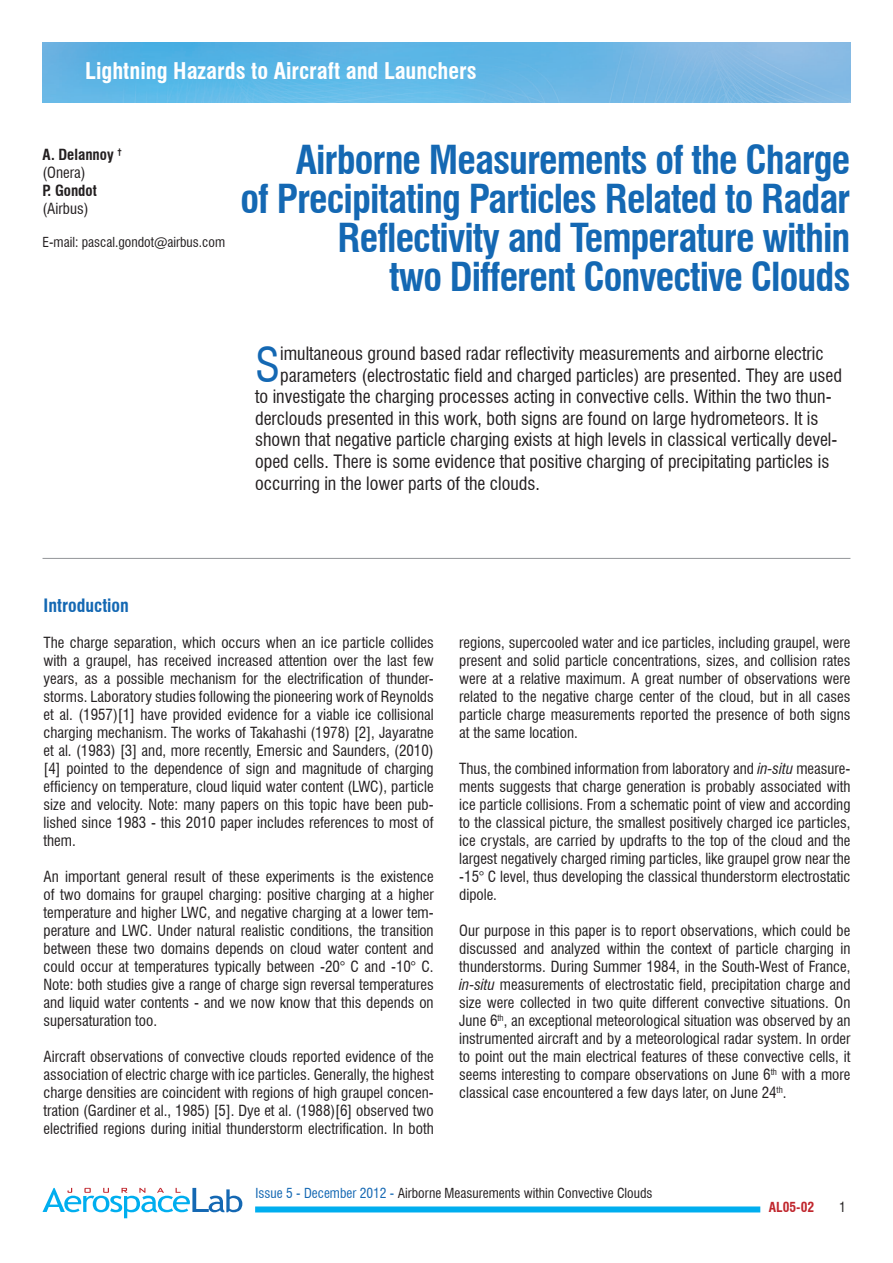
<style>
.page{position:relative;width:893px;height:1263px;background:#fff}
.page>*{position:absolute;margin:0;border:0;box-sizing:border-box;transform-origin:0 0}
.t1{font:condensed 46.8px "Swiss 721 BT";color:#1468b3}
.t2{font:700 condensed 39px/39px "Swiss 721 BT";letter-spacing:-.025em;color:#1468b3;text-align:right}
.t3{font:700 condensed 22.5px "Swiss 721 BT";color:#fff}
.t4{font:condensed 18px "Swiss 721 BT";color:#231f20}
.t5{font:700 condensed 18px "Swiss 721 BT";color:#1468b3}
.t6{font:condensed 15px/18px "Swiss 721 BT";color:#231f20;text-align:justify}
.t7{font:700 condensed 15px/18px "Swiss 721 BT";color:#231f20}
.t8{font:condensed 13.5px "Swiss 721 BT";color:#231f20}
.t9{font:700 condensed 13.5px "Swiss 721 BT";color:#c0262d}
.s1{font-weight:400}
.s2{font-style:italic}
.s3{color:#1468b3}
</style>
<div class="page">
<div style="left:255px;top:1206px;width:505px;height:6px;background:#00aeef"></div>
<svg style="left:43px;top:1188px;width:199px;height:30px"></svg>
<img style="left:43px;top:43px;width:807px;height:59px">
<hr style="left:43px;top:558px;width:807px;height:1px;background:#939598">
<h3 class="t3" style="left:85px;top:57px;width:393px">Lightning Hazards to Aircraft and Launchers</h3>
<p class="t7" style="left:43px;top:146px;width:81px">A. Delannoy <sup>† </sup><span class="s1">(Onera)</span></p>
<p class="t7" style="left:43px;top:182px;width:56px">P. Gondot</p>
<p class="t6" style="left:43px;top:200px;width:48px">(Airbus)</p>
<p class="t8" style="left:43px;top:234px;width:184px">E-mail: pascal.gondot@airbus.com</p>
<h2 class="t2" style="left:241px;top:141px;width:611px">Airborne Measurements of the Charge<br>of Precipitating Particles Related to Radar Reflectivity and Temperature within<br>two Different Convective Clouds</h2>
<h1 class="t1" style="left:255px;top:337px;width:27px">S</h1>
<p class="t4" style="left:280px;top:343px;width:545px">imultaneous ground based radar reflectivity measurements and airborne electric</p>
<p class="t4" style="left:280px;top:364px;width:563px">parameters (electrostatic field and charged particles) are presented. They are used</p>
<p class="t4" style="left:255px;top:386px;width:578px">to investigate the charging processes acting in convective cells. Within the two thun-</p>
<p class="t4" style="left:255px;top:407px;width:565px">derclouds presented in this work, both signs are found on large hydrometeors. It is</p>
<p class="t4" style="left:255px;top:429px;width:584px">shown that negative particle charging exists at high levels in classical vertically devel-</p>
<p class="t4" style="left:255px;top:451px;width:576px">oped cells. There is some evidence that positive charging of precipitating particles is</p>
<p class="t4" style="left:255px;top:472px;width:286px">occurring in the lower parts of the clouds.</p>
<p class="t5" style="left:44px;top:595px;width:87px">Introduction</p>
<p class="t6" style="left:44px;top:634px;width:392px">The charge separation, which occurs when an ice particle collides with a graupel, has received increased attention over the last few years, as a possible mechanism for the electrification of thunder&shy;storms. Laboratory studies following the pioneering work of Reynolds et al. (1957)[1] have provided evidence for a viable ice collisional charging mechanism. The works of Takahashi (1978) [2], Jayaratne et al. (1983) [3] and, more recently, Emersic and Saunders, (2010) [4] pointed to the dependence of sign and magnitude of charging efficiency on temperature, cloud liquid water content (LWC), particle size and velocity. Note: many papers on this topic have been pub&shy;lished since 1983 - this 2010 paper includes references to most of them.</p>
<p class="t6" style="left:44px;top:868px;width:392px">An important general result of these experiments is the existence of two domains for graupel charging: positive charging at a higher temperature and higher LWC, and negative charging at a lower tem&shy;perature and LWC. Under natural realistic conditions, the transition between these two domains depends on cloud water content and could occur at temperatures typically between -20° C and -10° C.<br>Note: both studies give a range of charge sign reversal temperatures and liquid water contents - and we now know that this depends on supersaturation too.</p>
<p class="t6" style="left:44px;top:1048px;width:392px">Aircraft observations of convective clouds reported evidence of the association of electric charge with ice particles. Generally, the highest charge densities are coincident with regions of high graupel concen&shy;tration (Gardiner et al., 1985) [5]. Dye et al. (1988)[6] observed two electrified regions during initial thunderstorm electrification. In both</p>
<p class="t6" style="left:459px;top:634px;width:393px">regions, supercooled water and ice particles, including graupel, were present and solid particle concentrations, sizes, and collision rates were at a relative maximum. A great number of observations were related to the negative charge center of the cloud, but in all cases particle charge measurements reported the presence of both signs at the same location.</p>
<p class="t6" style="left:459px;top:760px;width:393px">Thus, the combined information from laboratory and <span class="s2">in-situ</span> measure&shy;ments suggests that charge generation is probably associated with ice particle collisions. From a schematic point of view and according to the classical picture, the smallest positively charged ice particles, ice crystals, are carried by updrafts to the top of the cloud and the largest negatively charged riming particles, like graupel grow near the -15° C level, thus developing the classical thunderstorm electrostatic dipole.</p>
<p class="t6" style="left:459px;top:922px;width:393px">Our purpose in this paper is to report observations, which could be discussed and analyzed within the context of particle charging in thunderstorms. During Summer 1984, in the South-West of France, <span class="s2">in-situ</span> measurements of electrostatic field, precipitation charge and size were collected in two quite different convective situations. On June 6<sup>th</sup>, an exceptional meteorological situation was observed by an instrumented aircraft and by a meteorological radar system. In order to point out the main electrical features of these convective cells, it seems interesting to compare observations on June 6<sup>th</sup> with a more classical case encountered a few days later, on June 24<sup>th</sup>.</p>
<p class="t8" style="left:255px;top:1185px;width:399px"><span class="s3">Issue 5 - December 2012 -</span> Airborne Measurements within Convective Clouds</p>
<p class="t9" style="left:769px;top:1199px;width:47px">AL05-02</p>
<p class="t8" style="left:839px;top:1199px;width:8px">1</p>
</div>
